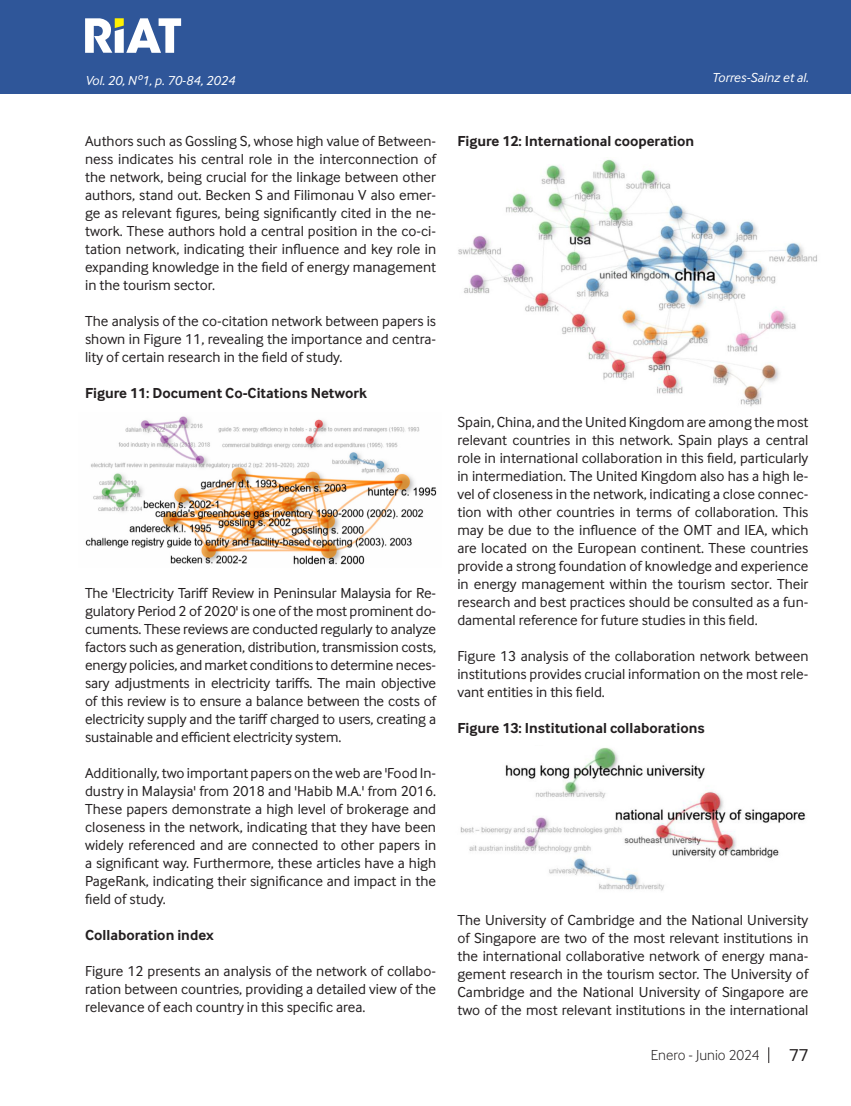
<style>
.page{position:relative;width:851px;height:1106px;background:#fff}
.page>*{position:absolute;margin:0;border:0;box-sizing:border-box;transform-origin:0 0}
.t1{font:18px "Inter Face";color:#231f20}
.Cuerpo_de_Texto{font:15px/18px "Inter Face";color:#231f20;text-align:justify}
.FIGURA{font:700 15px "Inter Face";color:#231f20}
.Cuerpo_de_Texto-2{font:700 15px "Inter Face";color:#231f20}
.t2{font:300 15px "Inter Face";color:#231f20}
.Cuño_de_pagina{font:italic 13.5px "Inter Face";color:#fff}
</style>
<div class="page">
<div style="left:0;top:0;width:850px;height:94px;background:#2f5699"></div>
<svg style="left:768px;top:1047px;width:1px;height:16px"></svg>
<svg style="left:85px;top:18px;width:96px;height:35px"></svg>
<img style="left:85px;top:416px;width:352px;height:149px">
<img style="left:458px;top:159px;width:359px;height:248px">
<img style="left:460px;top:747px;width:346px;height:144px">
<p class="Cuño_de_pagina" style="left:85px;top:72px;width:151px">Vol. 20, Nº1, p. 70-84, 2024</p>
<p class="Cuño_de_pagina" style="left:711px;top:70px;width:98px">Torres-Sainz et al.</p>
<p class="Cuerpo_de_Texto" style="left:85px;top:132px;width:352px">Authors such as Gossling S, whose high value of Between&shy;ness indicates his central role in the interconnection of the network, being crucial for the linkage between other authors, stand out. Becken S and Filimonau V also emer&shy;ge as relevant figures, being significantly cited in the ne&shy;twork. These authors hold a central position in the co-ci&shy;tation network, indicating their influence and key role in expanding knowledge in the field of energy management in the tourism sector.</p>
<p class="Cuerpo_de_Texto" style="left:85px;top:312px;width:352px">The analysis of the co-citation network between papers is shown in Figure 11, revealing the importance and centra&shy;lity of certain research in the field of study.</p>
<p class="FIGURA" style="left:85px;top:384px;width:283px">Figure 11: Document Co-Citations Network</p>
<p class="Cuerpo_de_Texto" style="left:85px;top:584px;width:352px">The 'Electricity Tariff Review in Peninsular Malaysia for Re&shy;gulatory Period 2 of 2020' is one of the most prominent do&shy;cuments. These reviews are conducted regularly to analyze factors such as generation, distribution, transmission costs, energy policies, and market conditions to determine neces&shy;sary adjustments in electricity tariffs. The main objective of this review is to ensure a balance between the costs of electricity supply and the tariff charged to users, creating a sustainable and efficient electricity system.</p>
<p class="Cuerpo_de_Texto" style="left:85px;top:764px;width:352px">Additionally, two important papers on the web are 'Food In&shy;dustry in Malaysia' from 2018 and 'Habib M.A.' from 2016.<br>These papers demonstrate a high level of brokerage and closeness in the network, indicating that they have been widely referenced and are connected to other papers in a significant way. Furthermore, these articles have a high PageRank, indicating their significance and impact in the field of study.</p>
<p class="Cuerpo_de_Texto-2" style="left:85px;top:926px;width:130px">Collaboration index</p>
<p class="Cuerpo_de_Texto" style="left:85px;top:962px;width:352px">Figure 12 presents an analysis of the network of collabo&shy;ration between countries, providing a detailed view of the relevance of each country in this specific area.</p>
<p class="FIGURA" style="left:457px;top:132px;width:238px">Figure 12: International cooperation</p>
<p class="Cuerpo_de_Texto" style="left:457px;top:413px;width:352px">Spain, China, and the United Kingdom are among the most relevant countries in this network. Spain plays a central role in international collaboration in this field, particularly in intermediation. The United Kingdom also has a high le&shy;vel of closeness in the network, indicating a close connec&shy;tion with other countries in terms of collaboration. This may be due to the influence of the OMT and IEA, which are located on the European continent. These countries provide a strong foundation of knowledge and experience in energy management within the tourism sector. Their research and best practices should be consulted as a fun&shy;damental reference for future studies in this field.</p>
<p class="Cuerpo_de_Texto" style="left:457px;top:647px;width:352px">Figure 13 analysis of the collaboration network between institutions provides crucial information on the most rele&shy;vant entities in this field.</p>
<p class="FIGURA" style="left:457px;top:719px;width:249px">Figure 13: Institutional collaborations</p>
<p class="Cuerpo_de_Texto" style="left:457px;top:910px;width:352px">The University of Cambridge and the National University of Singapore are two of the most relevant institutions in the international collaborative network of energy mana&shy;gement research in the tourism sector. The University of Cambridge and the National University of Singapore are two of the most relevant institutions in the international</p>
<p class="t2" style="left:651px;top:1046px;width:110px">Enero - Junio 2024</p>
<p class="t1" style="left:789px;top:1045px;width:21px">77</p>
</div>
